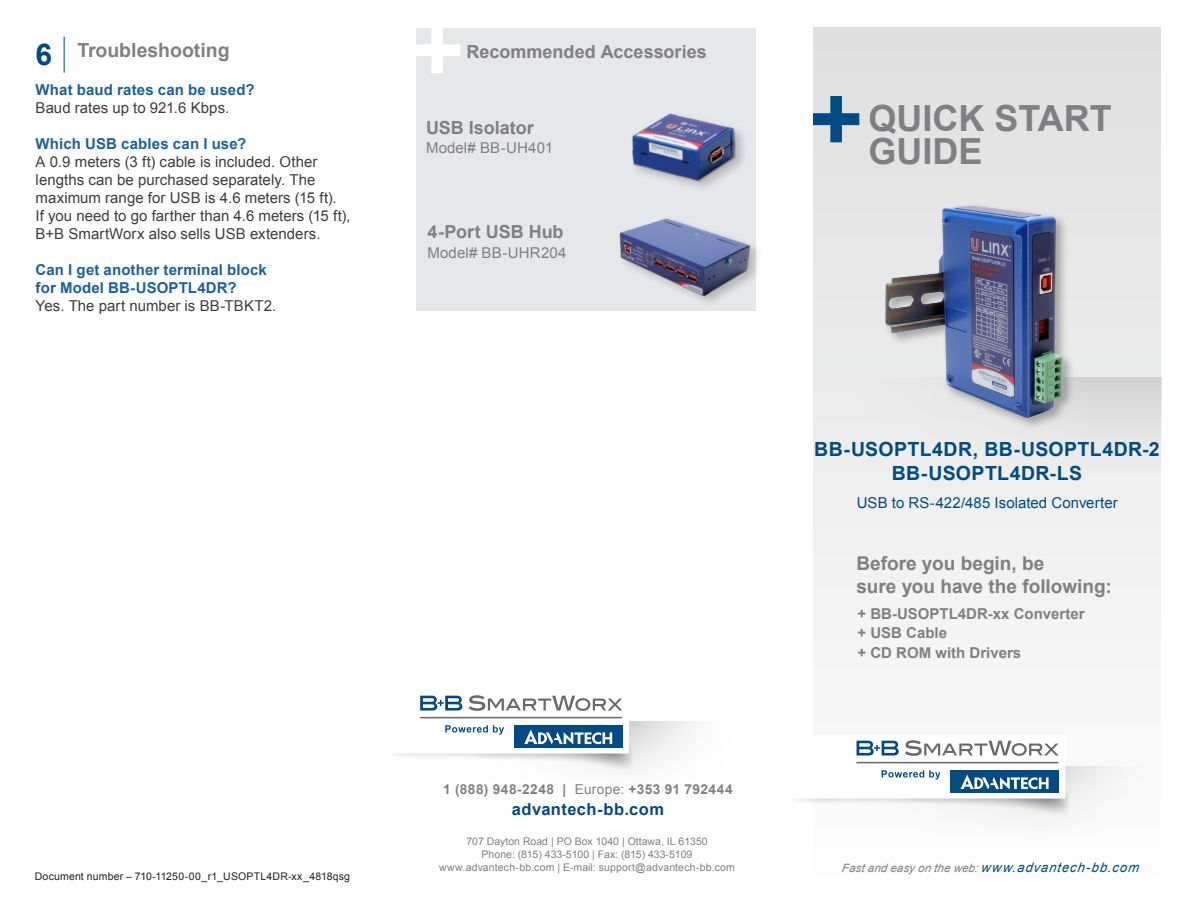
<style>
.page{position:relative;width:1188px;height:918px;background:#fff}
.page>*{position:absolute;margin:0;border:0;box-sizing:border-box;transform-origin:0 0}
.t1{font:700 36px "Arial";color:#808083}
.t2{font:700 30px "Arial";color:#004b84}
.t3{font:700 19.5px "Arial";letter-spacing:.02em;color:#004b84}
.t4{font:700 19.5px "Arial";color:#808083}
.t5{font:700 19.05px/22.8px "Arial";color:#808083}
.t6{font:700 18px "Arial";color:#808083}
.t7{font:700 16.5px "Arial";letter-spacing:.025em;color:#004b84}
.t8{font:15px/18px "Arial";letter-spacing:.005em;color:#3e3e3f}
.t9{font:700 15px/18px "Arial";letter-spacing:.01em;color:#1c6299}
.t10{font:700 15px "Arial";color:#808083}
.t11{font:15px "Arial";letter-spacing:.005em;color:#004b84}
.t12{font:15px "Arial";letter-spacing:.01em;color:#808083}
.t13{font:700 13.65px "Arial";letter-spacing:.035em;color:#808083}
.t14{font:italic 11.55px "Arial";color:#808083}
.t15{font:10.5px "Arial";color:#808083}
.t16{font:10.5px "Arial";letter-spacing:.015em;color:#231f20}
.s1{font-weight:400}
.s2{color:#014e7d}
.s3{font-size:13.2px;color:#014e7d}
</style>
<div class="page">
<svg style="left:813px;top:27px;width:348px;height:616px"></svg>
<div style="left:814px;top:377px;width:348px;height:125px;background:linear-gradient(to bottom,#ddddde,#f3f3f4)"></div>
<svg style="left:813px;top:766px;width:348px;height:94px"></svg>
<div style="left:405px;top:721px;width:348px;height:93px;background:linear-gradient(to bottom,#f1f1f1,#fff)"></div>
<div style="left:787px;top:735px;width:278px;height:64px;background:#fff"></div>
<div style="left:950px;top:770px;width:108px;height:22px;background:#004b84"></div>
<svg style="left:961px;top:775px;width:88px;height:15px"></svg>
<svg style="left:857px;top:741px;width:42px;height:15px"></svg>
<svg style="left:905px;top:740px;width:154px;height:16px"></svg>
<hr style="left:856px;top:762px;width:202px;height:1px;background:#69696c">
<svg style="left:882px;top:770px;width:58px;height:10px"></svg>
<img style="left:395px;top:739px;width:238px;height:37px">
<div style="left:387px;top:690px;width:242px;height:64px;background:#fff"></div>
<div style="left:514px;top:725px;width:108px;height:22px;background:#004b84"></div>
<svg style="left:524px;top:730px;width:88px;height:15px"></svg>
<svg style="left:420px;top:696px;width:42px;height:15px"></svg>
<svg style="left:469px;top:695px;width:153px;height:16px"></svg>
<hr style="left:420px;top:717px;width:202px;height:1px;background:#69696c">
<svg style="left:445px;top:725px;width:59px;height:10px"></svg>
<svg style="left:813px;top:96px;width:46px;height:46px;background:#7d9fb8"></svg>
<div style="left:417px;top:28px;width:339px;height:282px;background:#e6e7e9"></div>
<svg style="left:416px;top:28px;width:44px;height:45px"></svg>
<img style="left:632px;top:113px;width:112px;height:72px">
<img style="left:589px;top:185px;width:169px;height:126px">
<hr style="left:64px;top:37px;width:1px;height:36px;background:#004b84">
<img style="left:849px;top:188px;width:252px;height:252px">
<p class="t2" style="left:36px;top:35px;width:18px">6</p>
<p class="t4" style="left:78px;top:38px;width:154px">Troubleshooting</p>
<p class="t9" style="left:36px;top:81px;width:220px">What baud rates can be used?</p>
<p class="t8" style="left:36px;top:99px;width:195px">Baud rates up to 921.6 Kbps.</p>
<p class="t9" style="left:36px;top:135px;width:212px">Which USB cables can I use?</p>
<p class="t8" style="left:36px;top:153px;width:303px">A 0.9 meters (3 ft) cable is included. Other lengths can be purchased separately. The maximum range for USB is 4.6 meters (15 ft).</p>
<p class="t8" style="left:36px;top:207px;width:316px">If you need to go farther than 4.6 meters (15 ft),<br>B+B SmartWorx also sells USB extenders.</p>
<p class="t9" style="left:36px;top:261px;width:233px">Can I get another terminal block for Model BB-USOPTL4DR?</p>
<p class="t8" style="left:36px;top:297px;width:242px">Yes. The part number is BB-TBKT2.</p>
<p class="t6" style="left:466px;top:40px;width:242px">Recommended Accessories</p>
<p class="t6" style="left:426px;top:115px;width:109px">USB Isolator</p>
<p class="t12" style="left:426px;top:138px;width:129px">Model# BB-UH401</p>
<p class="t6" style="left:428px;top:220px;width:138px">4-Port USB Hub</p>
<p class="t12" style="left:428px;top:243px;width:141px">Model# BB-UHR204</p>
<p class="t16" style="left:35px;top:870px;width:317px">Document number – 710-11250-00_r1_USOPTL4DR-xx_4818qsg</p>
<p class="t13" style="left:443px;top:781px;width:291px">1 (888) 948-2248 | <span class="s1">Europe:</span> +353 91 792444</p>
<p class="t7" style="left:512px;top:799px;width:154px">advantech-bb.com</p>
<p class="t15" style="left:466px;top:834px;width:243px">707 Dayton Road | PO Box 1040 | Ottawa, IL 61350</p>
<p class="t15" style="left:482px;top:847px;width:212px">Phone: (815) 433-5100 | Fax: (815) 433-5109</p>
<p class="t15" style="left:439px;top:861px;width:297px">www.advantech-bb.com | E-mail: support@advantech-bb.com</p>
<p class="t1" style="left:868px;top:95px;width:245px">QUICK START</p>
<p class="t1" style="left:868px;top:128px;width:116px">GUIDE</p>
<p class="t3" style="left:814px;top:437px;width:347px">BB-USOPTL4DR, BB-USOPTL4DR-2</p>
<p class="t3" style="left:892px;top:461px;width:192px">BB-USOPTL4DR-LS</p>
<p class="t11" style="left:857px;top:493px;width:263px"><span class="s2">USB to RS-422/485</span> Isolated Converter</p>
<p class="t5" style="left:856px;top:552px;width:257px">Before you begin, be<br>sure you have the following:</p>
<p class="t10" style="left:857px;top:603px;width:229px">+ BB-USOPTL4DR-xx Converter</p>
<p class="t10" style="left:857px;top:623px;width:91px">+ USB Cable</p>
<p class="t10" style="left:857px;top:642px;width:165px">+ CD ROM with Drivers</p>
<p class="t14" style="left:842px;top:861px;width:301px">Fast and easy on the web: <span class="s3">www.advantech-bb.com</span></p>
</div>
